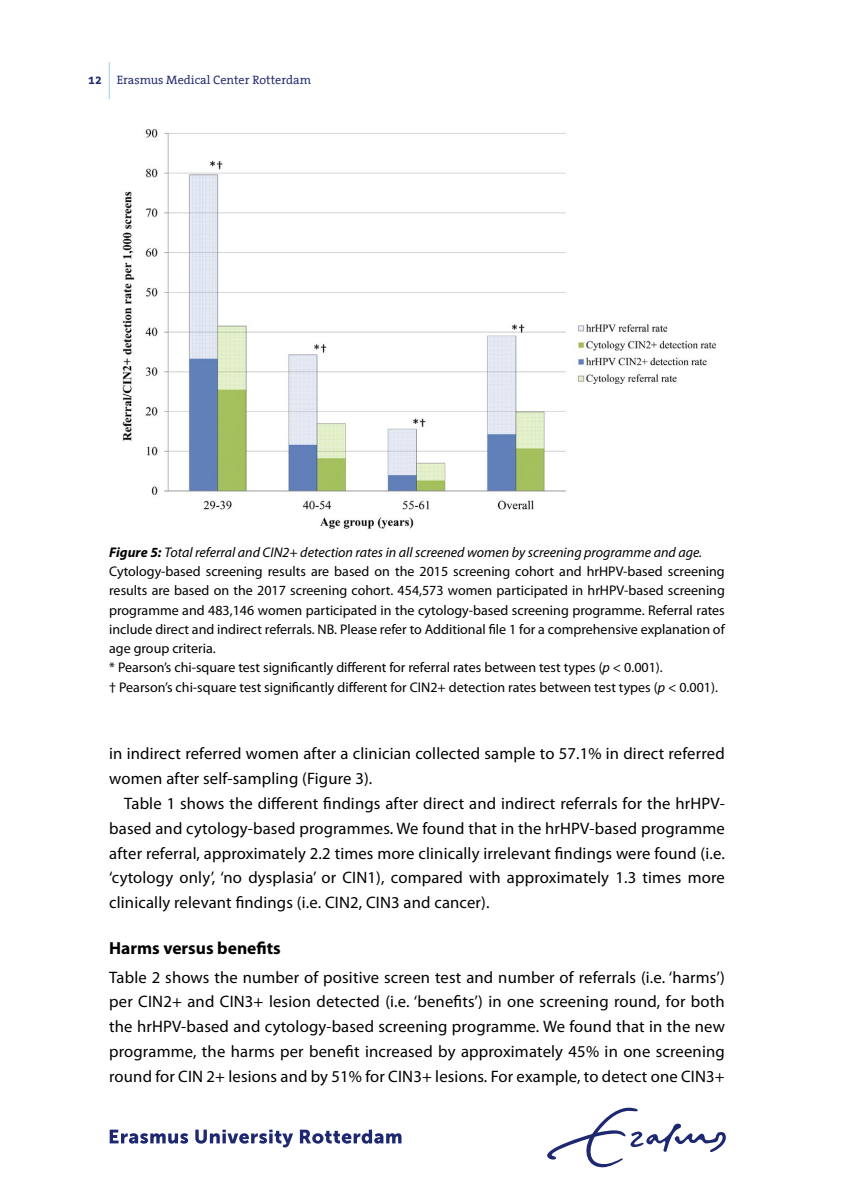
<style>
.page{position:relative;width:844px;height:1191px;background:#fff}
.page>*{position:absolute;margin:0;border:0;box-sizing:border-box;transform-origin:0 0}
.t1{font:700 17.5px "Myriad Pro";color:#000}
.t2{font:16.62px/24.8px "Myriad Pro";letter-spacing:.01em;color:#000;text-align:justify}
.t3{font:14px/19.2px "Myriad Pro";color:#000}
.t4{font:12.25px "The Serif Office";color:#1e2870}
.s1{font-weight:700}
.s2{font-weight:700;font-style:italic}
.s3{font-style:italic}
</style>
<div class="page">
<img style="left:122px;top:129px;width:594px;height:400px">
<svg style="left:110px;top:1129px;width:78px;height:14px"></svg>
<svg style="left:195px;top:1129px;width:98px;height:18px"></svg>
<svg style="left:300px;top:1129px;width:101px;height:14px"></svg>
<svg style="left:547px;top:1107px;width:178px;height:60px"></svg>
<hr style="left:109px;top:62px;width:1px;height:37px;background:#9fceee">
<p class="t4" style="left:88px;top:73px;width:224px"><span class="s1">12</span> Erasmus Medical Center Rotterdam</p>
<p class="t3" style="left:109px;top:542px;width:617px"><span class="s2">Figure 5:</span> <span class="s3">Total referral and CIN2+ detection rates in all screened women by screening programme and age.<br></span>Cytology-based screening results are based on the 2015 screening cohort and hrHPV-based screening results are based on the 2017 screening cohort. 454,573 women participated in hrHPV-based screening programme and 483,146 women participated in the cytology-based screening programme. Referral rates include direct and indirect referrals. NB. Please refer to Additional file 1 for a comprehensive explanation of age group criteria.<br>* Pearson’s chi-square test significantly different for referral rates between test types (<span class="s3">p</span> &lt; 0.001).<br>† Pearson’s chi-square test significantly different for CIN2+ detection rates between test types (<span class="s3">p</span> &lt; 0.001).</p>
<p class="t2" style="left:109px;top:741px;width:617px">in indirect referred women after a clinician collected sample to 57.1% in direct referred women after self-sampling (Figure 3).</p>
<p class="t2" style="left:109px;top:790px;width:617px;text-indent:15px">Table 1 shows the different findings after direct and indirect referrals for the hrHPV&shy;based and cytology-based programmes. We found that in the hrHPV-based programme after referral, approximately 2.2 times more clinically irrelevant findings were found (i.e. ‘cytology only’, ‘no dysplasia’ or CIN1), compared with approximately 1.3 times more clinically relevant findings (i.e. CIN2, CIN3 and cancer).</p>
<p class="t1" style="left:109px;top:937px;width:173px">Harms versus benefits</p>
<p class="t2" style="left:109px;top:964px;width:617px">Table 2 shows the number of positive screen test and number of referrals (i.e. ‘harms’) per CIN2+ and CIN3+ lesion detected (i.e. ‘benefits’) in one screening round, for both the hrHPV-based and cytology-based screening programme. We found that in the new programme, the harms per benefit increased by approximately 45% in one screening round for CIN 2+ lesions and by 51% for CIN3+ lesions. For example, to detect one CIN3+</p>
</div>
